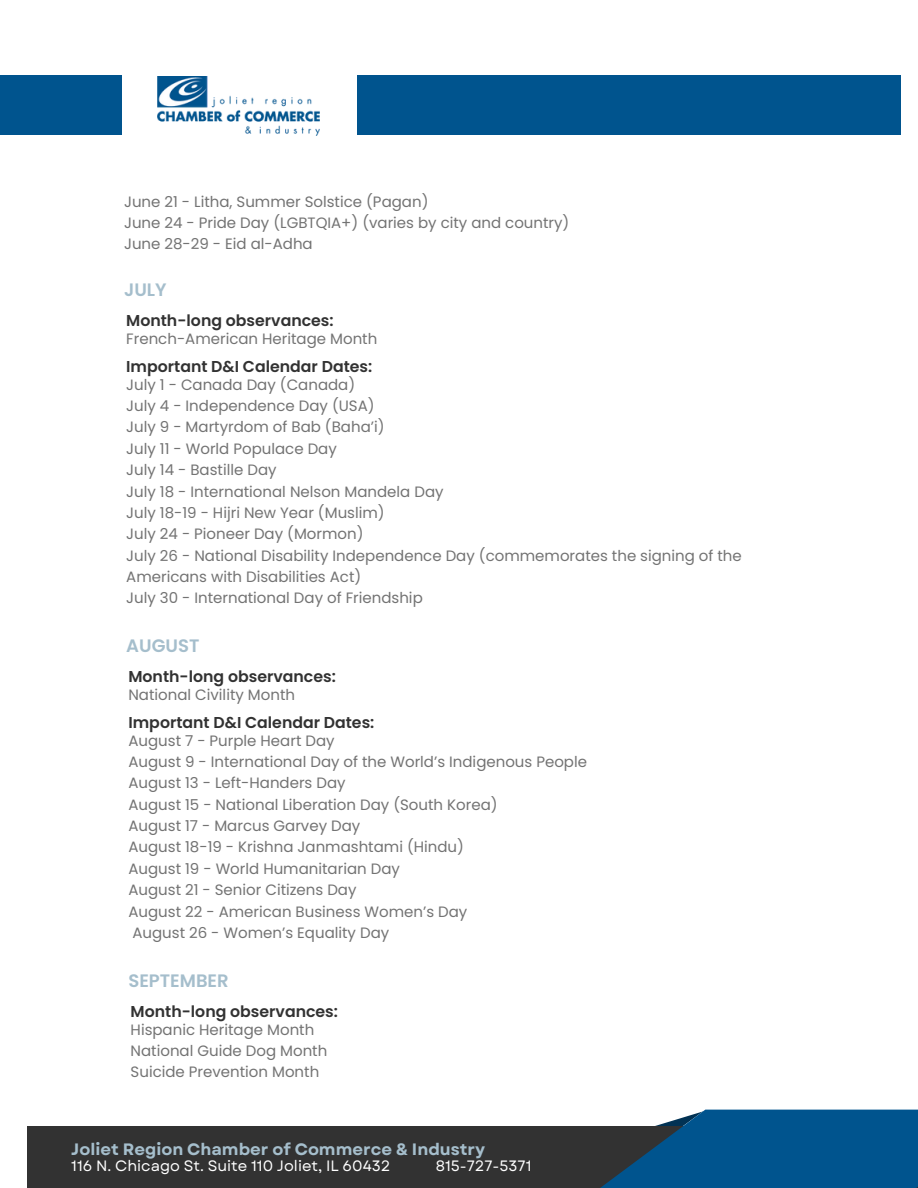
<style>
.page{position:relative;width:918px;height:1188px;background:#fff}
.page>*{position:absolute;margin:0;border:0;box-sizing:border-box;transform-origin:0 0}
.t1{font:600 18px "Poppins";color:#a5becc}
.t2{font:700 16.5px "Garet";color:#a5becc}
.t3{font:600 15.75px "Poppins";color:#323232}
.t4{font:15px/21.3px "Poppins";color:#737373}
.t5{font:15px "Garet";color:#fff}
</style>
<div class="page">
<div style="left:27px;top:1126px;width:891px;height:62px;background:#323232"></div>
<div style="left:0;top:75px;width:121px;height:59px;background:#00548e"></div>
<div style="left:357px;top:75px;width:543px;height:59px;background:#00548e"></div>
<svg style="left:600px;top:1110px;width:318px;height:78px;fill:#00548e"></svg>
<img style="left:157px;top:76px;width:162px;height:60px">
<p class="t4" style="left:124px;top:191px;width:447px">June 21 - Litha, Summer Solstice (Pagan)<br>June 24 - Pride Day (LGBTQIA+) (varies by city and country)<br>June 28-29 - Eid al-Adha</p>
<p class="t1" style="left:124px;top:278px;width:44px">JULY</p>
<p class="t3" style="left:126px;top:310px;width:209px">Month-long observances:</p>
<p class="t4" style="left:126px;top:328px;width:253px">French-American Heritage Month</p>
<p class="t3" style="left:126px;top:355px;width:247px">Important D&amp;I Calendar Dates:</p>
<p class="t4" style="left:126px;top:374px;width:617px">July 1 - Canada Day (Canada)<br>July 4 - Independence Day (USA)<br>July 9 - Martyrdom of Bab (Baha’i)<br>July 11 - World Populace Day<br>July 14 - Bastille Day<br>July 18 - International Nelson Mandela Day<br>July 18-19 - Hijri New Year (Muslim)<br>July 24 - Pioneer Day (Mormon)<br>July 26 - National Disability Independence Day (commemorates the signing of the Americans with Disabilities Act)<br>July 30 - International Day of Friendship</p>
<p class="t1" style="left:126px;top:634px;width:75px">AUGUST</p>
<p class="t3" style="left:128px;top:666px;width:209px">Month-long observances:</p>
<p class="t4" style="left:128px;top:684px;width:168px">National Civility Month</p>
<p class="t3" style="left:128px;top:711px;width:247px">Important D&amp;I Calendar Dates:</p>
<p class="t4" style="left:128px;top:730px;width:460px">August 7 - Purple Heart Day<br>August 9 - International Day of the World’s Indigenous People August 13 - Left-Handers Day<br>August 15 - National Liberation Day (South Korea)<br>August 17 - Marcus Garvey Day<br>August 18-19 - Krishna Janmashtami (Hindu)<br>August 19 - World Humanitarian Day<br>August 21 - Senior Citizens Day<br>August 22 - American Business Women’s Day<br>August 26 - Women’s Equality Day</p>
<p class="t1" style="left:128px;top:968px;width:102px">SEPTEMBER</p>
<p class="t3" style="left:131px;top:1000px;width:209px">Month-long observances:</p>
<p class="t4" style="left:131px;top:1019px;width:198px">Hispanic Heritage Month<br>National Guide Dog Month<br>Suicide Prevention Month</p>
<p class="t2" style="left:71px;top:1137px;width:415px">Joliet Region Chamber of Commerce &amp; Industry</p>
<p class="t5" style="left:436px;top:1155px;width:97px">815-727-5371</p>
<p class="t5" style="left:71px;top:1155px;width:321px">116 N. Chicago St. Suite 110 Joliet, IL 60432</p>
</div>
